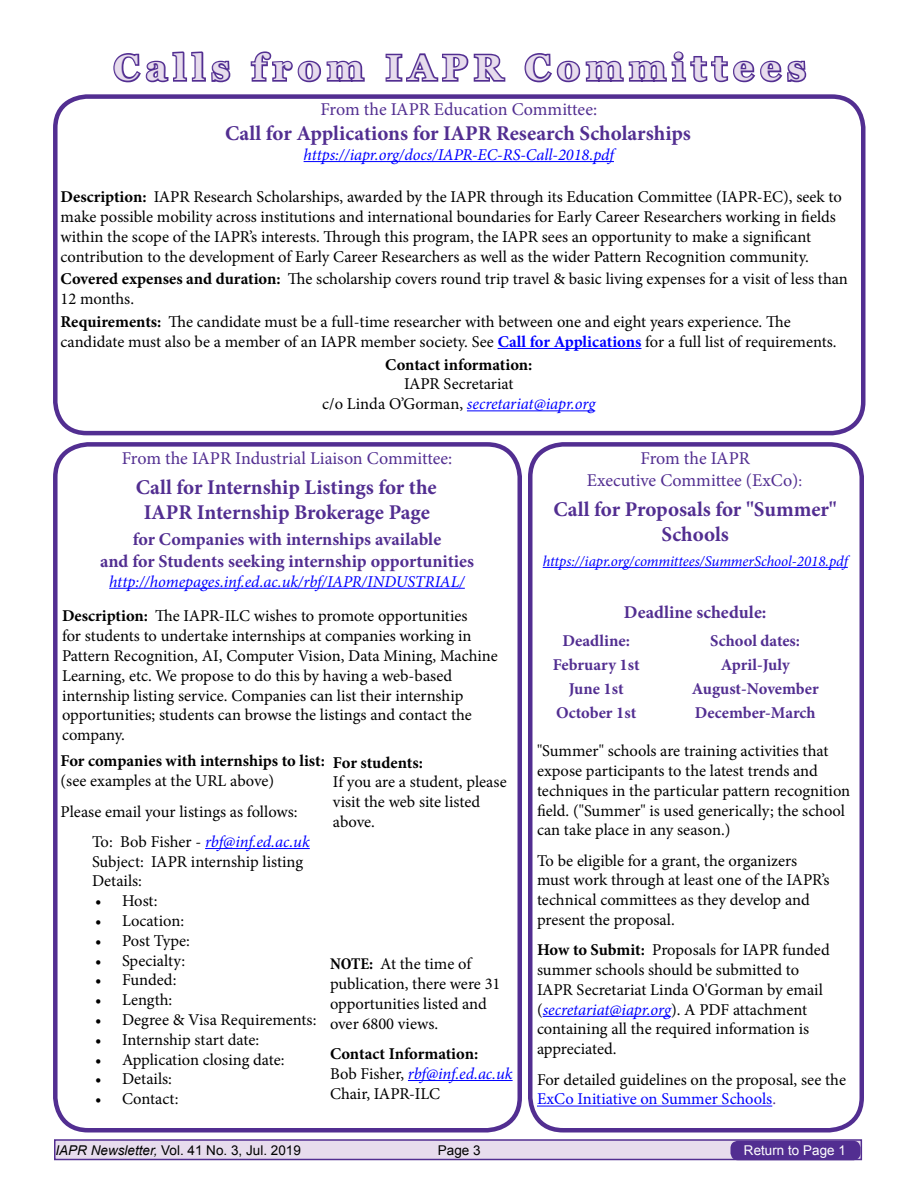
<style>
.page{position:relative;width:918px;height:1188px;background:#fff}
.page>*{position:absolute;margin:0;border:0;box-sizing:border-box;transform-origin:0 0}
.t1{font:700 36px "Georgia";letter-spacing:.18em;color:#e7dced}
.t2{font:700 21px/25.2px "Minion Pro";color:#522e91;text-align:center}
.t3{font:18px/21.6px "Minion Pro";letter-spacing:-.005em;color:#522e91;text-align:center}
.t4{font:700 18px/21.6px "Minion Pro";color:#522e91;text-align:center}
.t5{font:16.5px/19.8px "Minion Pro";letter-spacing:-.005em;color:#000}
.t6{font:italic 16.5px/34.8px "Minion Pro";letter-spacing:-.005em;color:#00f;text-align:right}
.t7{font:700 16.5px "Minion Pro";color:#522e91}
.t8{font:700 16.5px "Minion Pro";color:#000}
.t9{font:italic 15px "Minion Pro";letter-spacing:-.005em;color:#00f}
.t10{font:13.5px "Arial";color:#000}
.t11{font:13.5px "Arial";color:#fff}
.s1{font-weight:700}
.s2{font-weight:700;color:#00f}
.s3{font-style:italic;color:#00f}
.s4{font-weight:700;font-style:normal;color:#000}
.s5{font-style:normal;color:#000}
.s6{font-size:16.5px}
.s7{color:#00f}
.s8{color:#522e91}
.s9{font-weight:700;font-stretch:condensed}
.s10{font-style:italic}
</style>
<div class="page">
<div style="left:55px;top:1140px;width:806px;height:20px;background:#e7dced"></div>
<div style="left:54px;top:1139px;width:808px;height:21px;border:2px solid #522e91"></div>
<div style="left:730px;top:1141px;width:131px;height:19px;background:#522e91;border-radius:8px"></div>
<hr style="left:543px;top:567px;width:305px;height:1px;background:#00f">
<hr style="left:543px;top:1016px;width:128px;height:1px;background:#00f">
<hr style="left:537px;top:1106px;width:235px;height:1px;background:#00f">
<div style="left:528px;top:442px;width:336px;height:690px;border:4px solid #522e91;border-radius:33px"></div>
<hr style="left:304px;top:161px;width:310px;height:1px;background:#00f">
<hr style="left:498px;top:348px;width:143px;height:1px;background:#00f">
<hr style="left:467px;top:410px;width:128px;height:1px;background:#00f">
<div style="left:53px;top:94px;width:812px;height:341px;border:4px solid #522e91;border-radius:32px"></div>
<hr style="left:109px;top:588px;width:356px;height:1px;background:#00f">
<div style="left:53px;top:442px;width:469px;height:690px;border:4px solid #522e91;border-radius:33px"></div>
<svg style="left:113px;top:51px;width:118px;height:32px"></svg>
<svg style="left:250px;top:51px;width:115px;height:32px"></svg>
<svg style="left:385px;top:53px;width:121px;height:29px"></svg>
<svg style="left:524px;top:51px;width:283px;height:32px"></svg>
<hr style="left:205px;top:848px;width:105px;height:1px;background:#00f">
<hr style="left:408px;top:1080px;width:105px;height:1px;background:#00f">
<h1 class="t1" style="left:114px;top:41px;width:694px">Calls from IAPR Committees</h1>
<p class="t3" style="left:320px;top:98px;width:278px">From the IAPR Education Committee:</p>
<p class="t2" style="left:225px;top:121px;width:467px">Call for Applications for IAPR Research Scholarships</p>
<p class="t6" style="left:304px;top:137px;width:312px">https://iapr.org/docs/IAPR-EC-RS-Call-2018.pdf</p>
<p class="t5" style="left:61px;top:187px;width:783px"><span class="s1">Description:</span> IAPR Research Scholarships, awarded by the IAPR through its Education Committee (IAPR-EC), seek to make possible mobility across institutions and international boundaries for Early Career Researchers working in fields within the scope of the IAPR’s interests. Through this program, the IAPR sees an opportunity to make a significant contribution to the development of Early Career Researchers as well as the wider Pattern Recognition community.</p>
<p class="t5" style="left:61px;top:269px;width:789px"><span class="s1">Covered expenses and duration:</span> The scholarship covers round trip travel &amp; basic living expenses for a visit of less than<br>12 months.</p>
<p class="t5" style="left:61px;top:312px;width:778px"><span class="s1">Requirements:</span> The candidate must be a full-time researcher with between one and eight years experience. The candidate must also be a member of an IAPR member society. See <span class="s2">Call for Applications</span> for a full list of requirements.</p>
<p class="t8" style="left:385px;top:353px;width:149px">Contact information:</p>
<p class="t5" style="left:322px;top:374px;width:274px;text-align:center">IAPR Secretariat<br>c/o Linda O’Gorman, <span class="s3">secretariat@iapr.org</span></p>
<p class="t3" style="left:122px;top:448px;width:332px">From the IAPR Industrial Liaison Committee:</p>
<p class="t2" style="left:136px;top:474px;width:302px">Call for Internship Listings for the<br>IAPR Internship Brokerage Page</p>
<p class="t4" style="left:100px;top:528px;width:375px">for Companies with internships available<br>and for Students seeking internship opportunities</p>
<p class="t6" style="left:62px;top:564px;width:407px">http://homepages.inf.ed.ac.uk/rbf/IAPR/INDUSTRIAL/<br><span class="s4">Description:</span> <span class="s5">The IAPR-ILC wishes to promote opportunities</span></p>
<p class="t5" style="left:62px;top:626px;width:437px">for students to undertake internships at companies working in Pattern Recognition, AI, Computer Vision, Data Mining, Machine Learning, etc. We propose to do this by having a web-based internship listing service. Companies can list their internship opportunities; students can browse the listings and contact the company.</p>
<p class="t3" style="left:587px;top:448px;width:217px">From the IAPR<br>Executive Committee (ExCo)<span class="s6">:</span></p>
<p class="t2" style="left:554px;top:496px;width:285px">Call for Proposals for "Summer"<br>Schools</p>
<p class="t9" style="left:543px;top:551px;width:307px">https://iapr.org/committees/SummerSchool-2018.pdf</p>
<p class="t4" style="left:624px;top:601px;width:144px">Deadline schedule:</p>
<p class="t7" style="left:562px;top:630px;width:69px">Deadline:</p>
<p class="t7" style="left:710px;top:630px;width:91px">School dates:</p>
<p class="t7" style="left:553px;top:654px;width:88px">February 1st</p>
<p class="t7" style="left:721px;top:654px;width:70px">April-July</p>
<p class="t7" style="left:569px;top:678px;width:56px">June 1st</p>
<p class="t7" style="left:692px;top:678px;width:128px">August-November</p>
<p class="t7" style="left:556px;top:702px;width:82px">October 1st</p>
<p class="t7" style="left:695px;top:702px;width:122px">December-March</p>
<p class="t5" style="left:537px;top:741px;width:315px">"Summer" schools are training activities that expose participants to the latest trends and techniques in the particular pattern recognition field. ("Summer" is used generically; the school can take place in any season.)</p>
<p class="t5" style="left:537px;top:851px;width:294px">To be eligible for a grant, the organizers must work through at least one of the IAPR’s technical committees as they develop and present the proposal.</p>
<p class="t5" style="left:537px;top:940px;width:294px"><span class="s1">How to Submit:</span> Proposals for IAPR funded summer schools should be submitted to IAPR Secretariat Linda O'Gorman by email (<span class="s3">secretariat@iapr.org</span>). A PDF attachment containing all the required information is appreciated.</p>
<p class="t5" style="left:537px;top:1070px;width:311px">For detailed guidelines on the proposal, see the<br><span class="s7">ExCo Initiative on Summer Schools</span><span class="s8">.</span></p>
<p class="t8" style="left:61px;top:750px;width:266px">For companies with internships to list:</p>
<p class="t5" style="left:61px;top:771px;width:215px">(see examples at the URL above)</p>
<p class="t5" style="left:61px;top:802px;width:239px">Please email your listings as follows:</p>
<p class="t6" style="left:92px;top:824px;width:219px"><span class="s5">To: Bob Fisher -</span> rbf@inf.ed.ac.uk</p>
<p class="t5" style="left:92px;top:852px;width:213px">Subject: IAPR internship listing<br>Details:</p>
<p class="t5" style="left:95px;top:891px;width:64px">• Host:</p>
<p class="t5" style="left:95px;top:911px;width:91px">• Location:</p>
<p class="t5" style="left:95px;top:931px;width:97px">• Post Type:</p>
<p class="t5" style="left:95px;top:951px;width:92px">• Specialty:</p>
<p class="t5" style="left:95px;top:970px;width:83px">• Funded:</p>
<p class="t5" style="left:95px;top:990px;width:79px">• Length:</p>
<p class="t5" style="left:95px;top:1010px;width:223px">• Degree &amp; Visa Requirements:</p>
<p class="t5" style="left:95px;top:1030px;width:166px">• Internship start date:</p>
<p class="t5" style="left:95px;top:1050px;width:191px">• Application closing date:</p>
<p class="t5" style="left:95px;top:1069px;width:78px">• Details:</p>
<p class="t5" style="left:95px;top:1089px;width:85px">• Contact:</p>
<p class="t8" style="left:333px;top:751px;width:92px">For students:</p>
<p class="t5" style="left:333px;top:772px;width:175px">If you are a student, please visit the web site listed above.</p>
<p class="t5" style="left:330px;top:954px;width:172px"><span class="s9">NOTE:</span> At the time of publication, there were 31 opportunities listed and over 6800 views.</p>
<p class="t5" style="left:330px;top:1044px;width:184px"><span class="s1">Contact Information:<br></span>Bob Fisher, <span class="s3">rbf@inf.ed.ac.uk<br></span>Chair, IAPR-ILC</p>
<p class="t10" style="left:56px;top:1141px;width:247px"><span class="s10">IAPR Newsletter,</span> Vol. 41 No. 3, Jul. 2019</p>
<p class="t10" style="left:438px;top:1141px;width:44px">Page 3</p>
<p class="t11" style="left:744px;top:1142px;width:104px">Return to Page 1</p>
</div>
